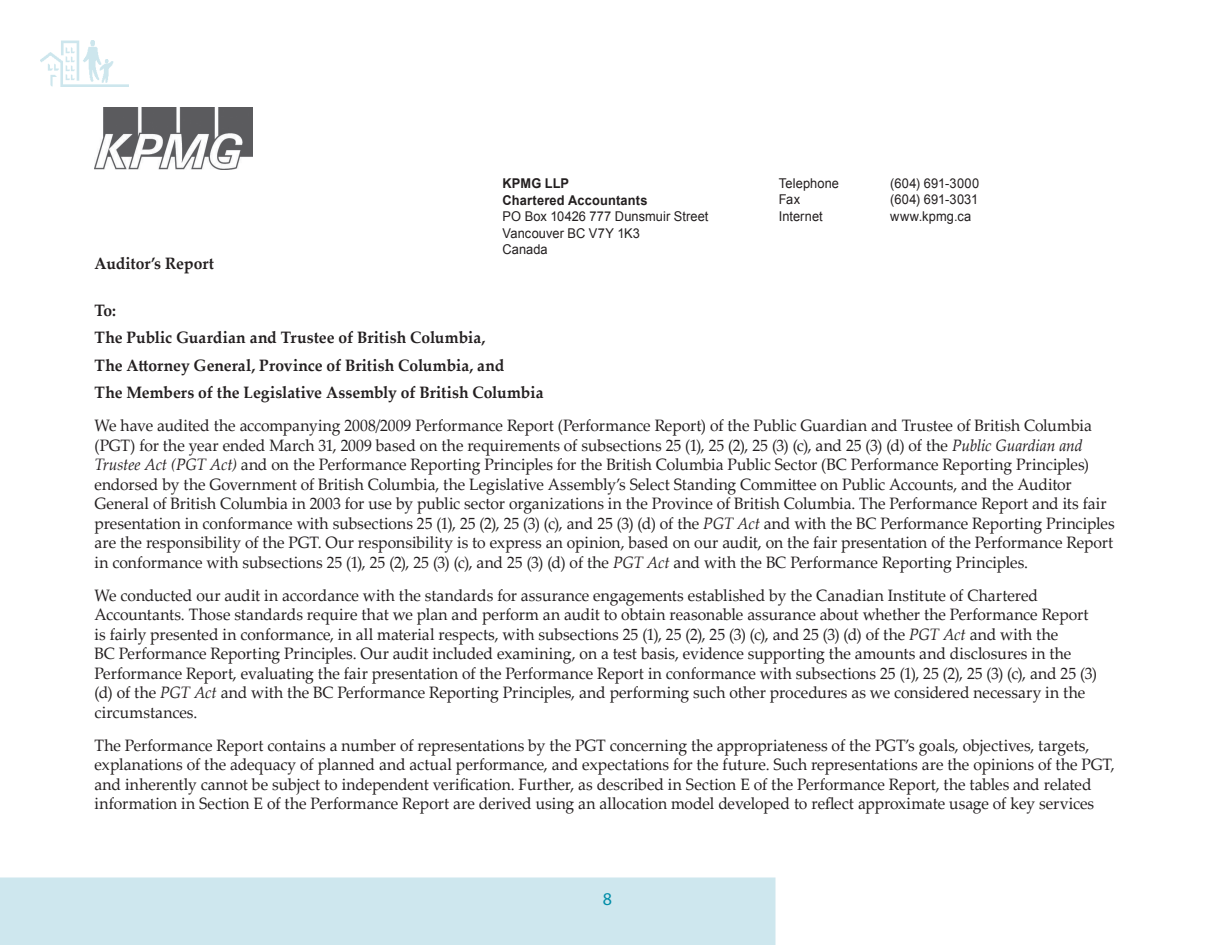
<style>
.page{position:relative;width:1215px;height:945px;background:#fff}
.page>*{position:absolute;margin:0;border:0;box-sizing:border-box;transform-origin:0 0}
.t1{font:18px "Myriad Pro";color:#008da8}
.TOC_2{font:16.5px/19.5px "Palatino Linotype";color:#231f20;scale:.95 1}
.TOC_2-2{font:700 16.5px "Palatino Linotype";color:#231f20;scale:.95 1}
._0708-BodyText{font:13.5px/16.5px "Arial";letter-spacing:.01em;color:#231f20;scale:.95 1}
.s1{font-weight:700}
.s2{font-style:italic}
</style>
<div class="page">
<div style="left:0;top:878px;width:776px;height:67px;background:#cee7ee"></div>
<div style="left:580px;top:891px;width:55px;height:18px;background:#cee7ee"></div>
<img style="left:40px;top:40px;width:88px;height:46px">
<img style="left:94px;top:108px;width:159px;height:61px">
<p class="_0708-BodyText" style="left:502px;top:175px;width:218px"><span class="s1">KPMG LLP<br>Chartered Accountants<br></span>PO Box 10426 777 Dunsmuir Street<br>Vancouver BC V7Y 1K3<br>Canada</p>
<p class="_0708-BodyText" style="left:779px;top:175px;width:65px">Telephone</p>
<p class="_0708-BodyText" style="left:890px;top:175px;width:95px">(604) 691-3000</p>
<p class="_0708-BodyText" style="left:779px;top:192px;width:24px">Fax</p>
<p class="_0708-BodyText" style="left:890px;top:192px;width:94px">(604) 691-3031</p>
<p class="_0708-BodyText" style="left:779px;top:208px;width:48px">Internet</p>
<p class="_0708-BodyText" style="left:890px;top:208px;width:87px">www.kpmg.ca</p>
<p class="TOC_2-2" style="left:94px;top:251px;width:127px">Auditor’s Report</p>
<p class="TOC_2-2" style="left:94px;top:298px;width:24px">To:</p>
<p class="TOC_2-2" style="left:94px;top:326px;width:413px">The Public Guardian and Trustee of British Columbia,</p>
<p class="TOC_2-2" style="left:94px;top:354px;width:433px">The Attorney General, Province of British Columbia, and</p>
<p class="TOC_2" style="left:94px;top:376px;width:1051px;line-height:33px"><span class="s1">The Members of the Legislative Assembly of British Columbia<br></span>We have audited the accompanying 2008/2009 Performance Report (Performance Report) of the Public Guardian and Trustee of British Columbia</p>
<p class="TOC_2" style="left:94px;top:435px;width:1075px">(PGT) for the year ended March 31, 2009 based on the requirements of subsections 25 (1), 25 (2), 25 (3) (c), and 25 (3) (d) of the <span class="s2">Public Guardian and Trustee Act (PGT Act)</span> and on the Performance Reporting Principles for the British Columbia Public Sector (BC Performance Reporting Principles) endorsed by the Government of British Columbia, the Legislative Assembly’s Select Standing Committee on Public Accounts, and the Auditor General of British Columbia in 2003 for use by public sector organizations in the Province of British Columbia. The Performance Report and its fair presentation in conformance with subsections 25 (1), 25 (2), 25 (3) (c), and 25 (3) (d) of the <span class="s2">PGT Act</span> and with the BC Performance Reporting Principles are the responsibility of the PGT. Our responsibility is to express an opinion, based on our audit, on the fair presentation of the Performance Report in conformance with subsections 25 (1), 25 (2), 25 (3) (c), and 25 (3) (d) of the <span class="s2">PGT Act</span> and with the BC Performance Reporting Principles.</p>
<p class="TOC_2" style="left:94px;top:585px;width:1057px">We conducted our audit in accordance with the standards for assurance engagements established by the Canadian Institute of Chartered Accountants. Those standards require that we plan and perform an audit to obtain reasonable assurance about whether the Performance Report is fairly presented in conformance, in all material respects, with subsections 25 (1), 25 (2), 25 (3) (c), and 25 (3) (d) of the <span class="s2">PGT Act</span> and with the<br>BC Performance Reporting Principles. Our audit included examining, on a test basis, evidence supporting the amounts and disclosures in the Performance Report, evaluating the fair presentation of the Performance Report in conformance with subsections 25 (1), 25 (2), 25 (3) (c), and 25 (3) (d) of the <span class="s2">PGT Act</span> and with the BC Performance Reporting Principles, and performing such other procedures as we considered necessary in the circumstances.</p>
<p class="TOC_2" style="left:94px;top:735px;width:1075px">The Performance Report contains a number of representations by the PGT concerning the appropriateness of the PGT’s goals, objectives, targets, explanations of the adequacy of planned and actual performance, and expectations for the future. Such representations are the opinions of the PGT, and inherently cannot be subject to independent verification. Further, as described in Section E of the Performance Report, the tables and related information in Section E of the Performance Report are derived using an allocation model developed to reflect approximate usage of key services</p>
<p class="t1" style="left:603px;top:888px;width:11px">8</p>
</div>
